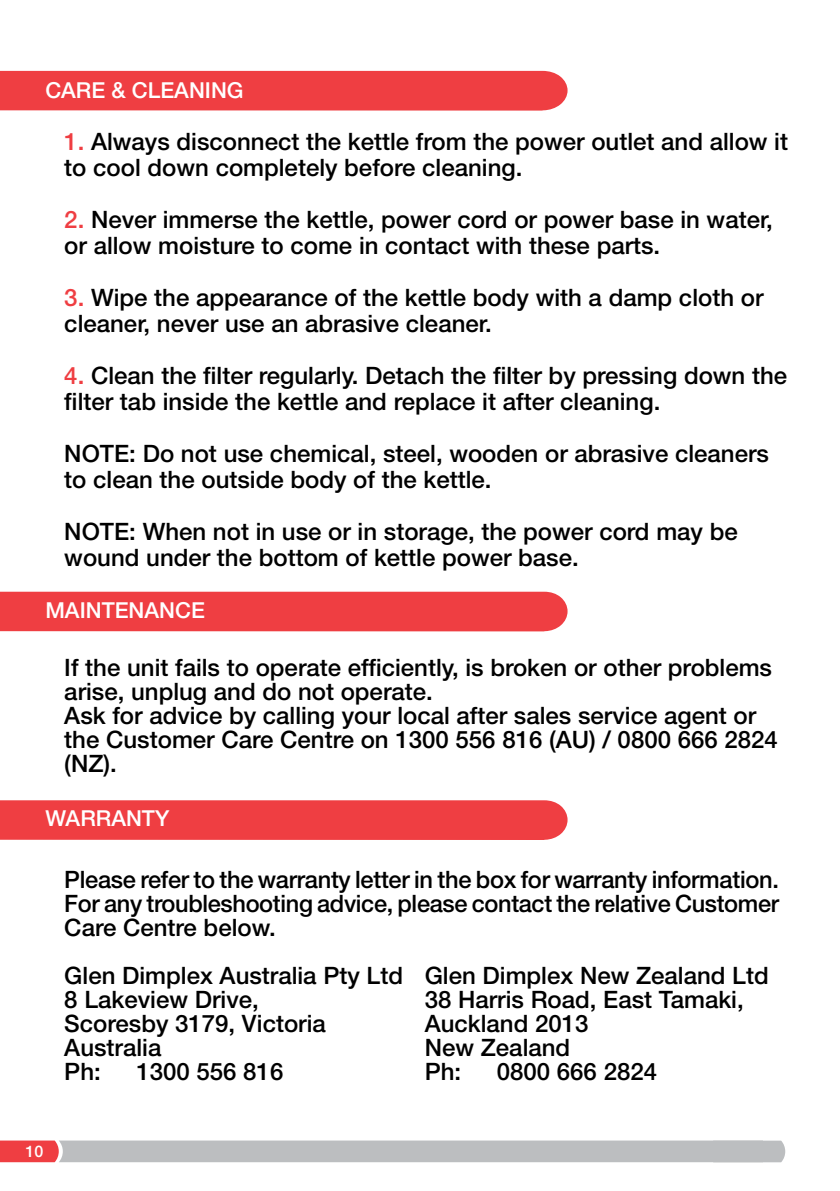
<style>
.page{position:relative;width:840px;height:1191px;background:#fff}
.page>*{position:absolute;margin:0;border:0;box-sizing:border-box;transform-origin:0 0}
.t1{font:500 24px/24px "Helvetica Neue LT Std";color:#000}
.t2{font:500 22px "Helvetica Neue LT Std";color:#fff}
.t3{font:500 16px "Helvetica Neue LT Std";color:#fff}
.s1{color:#ef3e42}
</style>
<div class="page">
<svg style="left:0;top:1140px;width:784px;height:22px;background:#c1b6b8"></svg>
<div style="left:0;top:592px;width:567px;height:39px;background:#ef3e42"></div>
<div style="left:0;top:800px;width:567px;height:40px;background:#ef3e42"></div>
<div style="left:0;top:71px;width:567px;height:40px;background:#ef3e42"></div>
<p class="t2" style="left:45px;top:77px;width:200px">CARE &amp; CLEANING</p>
<p class="t1" style="left:64px;top:128px;width:724px;line-height:26px"><span class="s1">1.</span> Always disconnect the kettle from the power outlet and allow it to cool down completely before cleaning.</p>
<p class="t1" style="left:64px;top:206px;width:709px;line-height:26px"><span class="s1">2.</span> Never immerse the kettle, power cord or power base in water, or allow moisture to come in contact with these parts.</p>
<p class="t1" style="left:64px;top:284px;width:700px;line-height:26px"><span class="s1">3.</span> Wipe the appearance of the kettle body with a damp cloth or cleaner, never use an abrasive cleaner.</p>
<p class="t1" style="left:64px;top:362px;width:724px;line-height:26px"><span class="s1">4.</span> Clean the filter regularly. Detach the filter by pressing down the filter tab inside the kettle and replace it after cleaning.</p>
<p class="t1" style="left:64px;top:440px;width:705px;line-height:26px">NOTE: Do not use chemical, steel, wooden or abrasive cleaners to clean the outside body of the kettle.</p>
<p class="t1" style="left:64px;top:518px;width:674px;line-height:26px">NOTE: When not in use or in storage, the power cord may be wound under the bottom of kettle power base.</p>
<p class="t2" style="left:45px;top:597px;width:161px">MAINTENANCE</p>
<p class="t1" style="left:64px;top:655px;width:714px">If the unit fails to operate efficiently, is broken or other problems arise, unplug and do not operate.<br>Ask for advice by calling your local after sales service agent or the Customer Care Centre on 1300 556 816 (AU) / 0800 666 2824 (NZ).</p>
<p class="t2" style="left:45px;top:805px;width:125px">WARRANTY</p>
<p class="t1" style="left:64px;top:867px;width:716px;text-align:justify">Please refer to the warranty letter in the box for warranty information.<br>For any troubleshooting advice, please contact the relative Customer Care Centre below.</p>
<p class="t1" style="left:64px;top:963px;width:705px">Glen Dimplex Australia Pty Ltd Glen Dimplex New Zealand Ltd<br>8 Lakeview Drive,</p>
<p class="t1" style="left:424px;top:987px;width:320px">38 Harris Road, East Tamaki,</p>
<p class="t1" style="left:64px;top:1011px;width:263px">Scoresby 3179, Victoria</p>
<p class="t1" style="left:424px;top:1011px;width:165px">Auckland 2013</p>
<p class="t1" style="left:64px;top:1035px;width:98px">Australia</p>
<p class="t1" style="left:424px;top:1035px;width:147px">New Zealand</p>
<p class="t1" style="left:64px;top:1059px;width:38px">Ph:</p>
<p class="t1" style="left:136px;top:1059px;width:148px">1300 556 816</p>
<p class="t1" style="left:424px;top:1059px;width:38px">Ph:</p>
<p class="t1" style="left:496px;top:1059px;width:162px">0800 666 2824</p>
<p class="t3" style="left:26px;top:1141px;width:19px">10</p>
</div>
